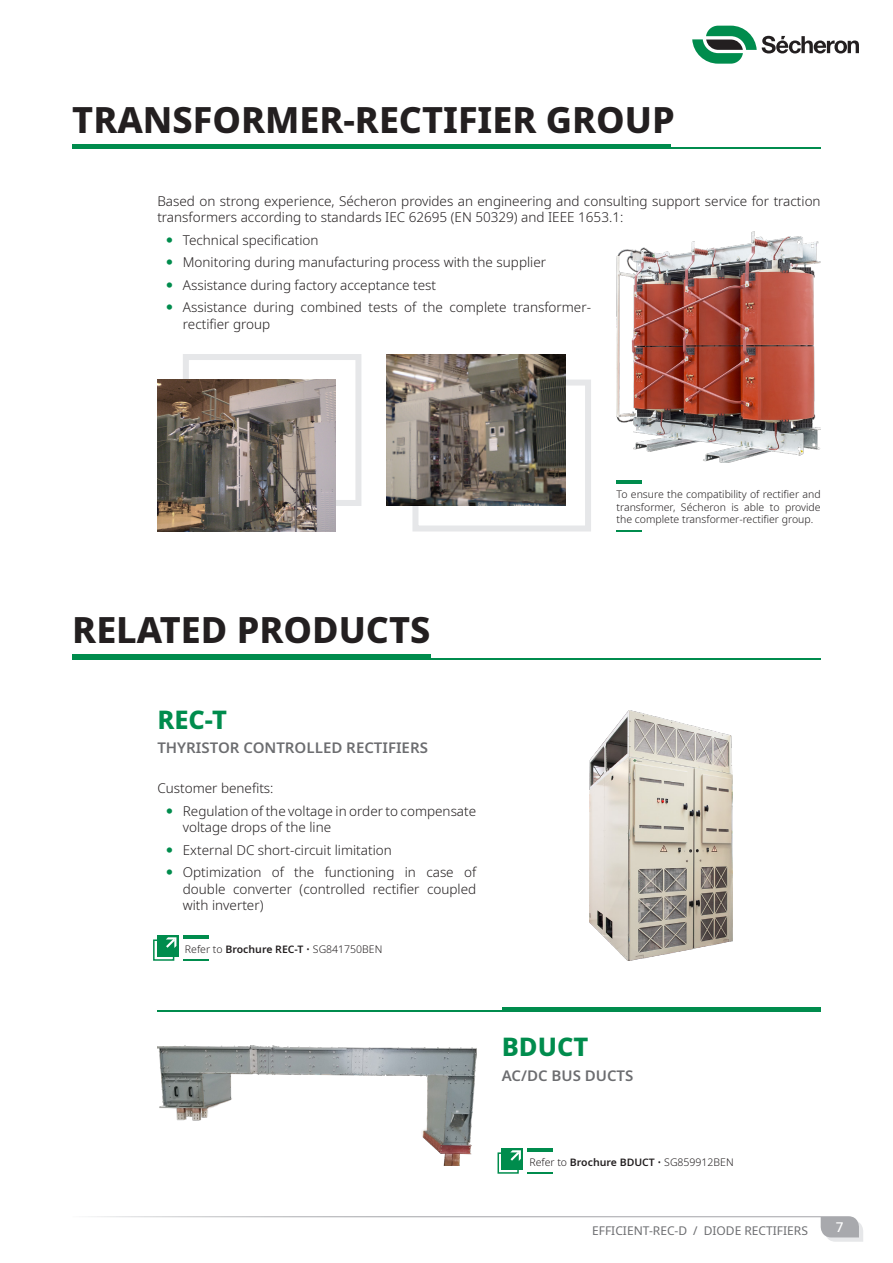
<style>
.page{position:relative;width:893px;height:1263px;background:#fff}
.page>*{position:absolute;margin:0;border:0;box-sizing:border-box;transform-origin:0 0}
.Title_H1{font:800 36px "Noto Sans";color:#231f20}
.Title_H2{font:800 25.5px "Noto Sans";color:#008c4d}
.Title_H2-2{font:600 15px "Noto Sans";color:#6c6d70}
.t1{font:300 13.5px/16.2px "Noto Sans";color:#231f20}
.t2{font:500 13.5px "Noto Sans";color:#fff}
.t3{font:12px "Noto Sans";color:#6c6d70}
.Legend_or_Note{font:300 10.5px/12.6px "Noto Sans";color:#231f20;text-align:justify}
.s1{font-weight:600}
</style>
<div class="page">
<svg style="left:692px;top:26px;width:167px;height:38px"></svg>
<svg style="left:88px;top:1216px;width:775px;height:26px"></svg>
<hr style="left:72px;top:148px;width:749px;height:1px;background:#008c4d">
<hr style="left:72px;top:145px;width:599px;height:4px;background:#008c4d">
<img style="left:617px;top:231px;width:204px;height:232px">
<div style="left:183px;top:354px;width:178px;height:152px;border:6px solid #e6e7e9"></div>
<img style="left:157px;top:380px;width:179px;height:151px">
<div style="left:412px;top:380px;width:179px;height:151px;border:6px solid #e6e7e9"></div>
<img style="left:387px;top:354px;width:179px;height:152px">
<hr style="left:617px;top:480px;width:25px;height:4px;background:#008c4d">
<svg style="left:617px;top:530px;width:25px;height:1px"></svg>
<hr style="left:72px;top:658px;width:749px;height:1px;background:#008c4d">
<hr style="left:72px;top:655px;width:358px;height:4px;background:#008c4d">
<img style="left:590px;top:710px;width:143px;height:251px">
<div style="left:153px;top:939px;width:21px;height:22px;border:2px solid #008c4d"></div>
<div style="left:157px;top:935px;width:22px;height:21px;background:#008c4d"></div>
<svg style="left:166px;top:937px;width:10px;height:11px"></svg>
<div style="left:497px;top:1152px;width:22px;height:22px;border:2px solid #008c4d"></div>
<div style="left:502px;top:1148px;width:21px;height:21px;background:#008c4d"></div>
<svg style="left:510px;top:1150px;width:11px;height:11px"></svg>
<hr style="left:183px;top:935px;width:25px;height:3px;background:#008c4d">
<hr style="left:527px;top:1148px;width:26px;height:3px;background:#008c4d">
<svg style="left:183px;top:960px;width:25px;height:1px"></svg>
<hr style="left:527px;top:1172px;width:26px;height:2px;background:#008c4d">
<hr style="left:157px;top:1011px;width:664px;height:1px;background:#008c4d">
<div style="left:502px;top:1007px;width:319px;height:5px;background:#008c4d"></div>
<img style="left:157px;top:1046px;width:319px;height:119px">
<p class="Title_H1" style="left:72px;top:93px;width:604px">TRANSFORMER-RECTIFIER GROUP</p>
<p class="t1" style="left:157px;top:193px;width:665px">Based on strong experience, Sécheron provides an engineering and consulting support service for traction transformers according to standards IEC 62695 (EN 50329) and IEEE 1653.1:</p>
<p class="t1" style="left:183px;top:232px;width:137px">Technical specification</p>
<p class="t1" style="left:183px;top:254px;width:365px">Monitoring during manufacturing process with the supplier</p>
<p class="t1" style="left:183px;top:277px;width:255px">Assistance during factory acceptance test</p>
<p class="t1" style="left:183px;top:300px;width:410px">Assistance during combined tests of the complete transformer&shy;rectifier group</p>
<p class="Legend_or_Note" style="left:617px;top:488px;width:206px">To ensure the compatibility of rectifier and transformer, Sécheron is able to provide the complete transformer-rectifier group.</p>
<p class="Title_H1" style="left:72px;top:604px;width:360px">RELATED PRODUCTS</p>
<p class="Title_H2" style="left:157px;top:701px;width:71px">REC-T</p>
<p class="Title_H2-2" style="left:157px;top:737px;width:272px">THYRISTOR CONTROLLED RECTIFIERS</p>
<p class="t1" style="left:157px;top:781px;width:118px">Customer benefits:</p>
<p class="t1" style="left:183px;top:803px;width:295px">Regulation of the voltage in order to compensate voltage drops of the line</p>
<p class="t1" style="left:183px;top:842px;width:210px">External DC short-circuit limitation</p>
<p class="t1" style="left:183px;top:865px;width:295px;text-align:justify">Optimization of the functioning in case of double converter (controlled rectifier coupled with inverter)</p>
<p class="Legend_or_Note" style="left:185px;top:943px;width:199px">Refer to <span class="s1">Brochure REC-T</span> • SG841750BEN</p>
<p class="Title_H2" style="left:502px;top:1028px;width:88px">BDUCT</p>
<p class="Title_H2-2" style="left:502px;top:1064px;width:133px">AC/DC BUS DUCTS</p>
<p class="Legend_or_Note" style="left:529px;top:1156px;width:206px">Refer to <span class="s1">Brochure BDUCT</span> • SG859912BEN</p>
<p class="t3" style="left:592px;top:1222px;width:160px">EFFICIENT-REC-D / DIODE RECTIFIER</p>
<p class="t3" style="left:801px;top:1222px;width:8px">S</p>
<p class="t2" style="left:836px;top:1217px;width:9px">7</p>
</div>
